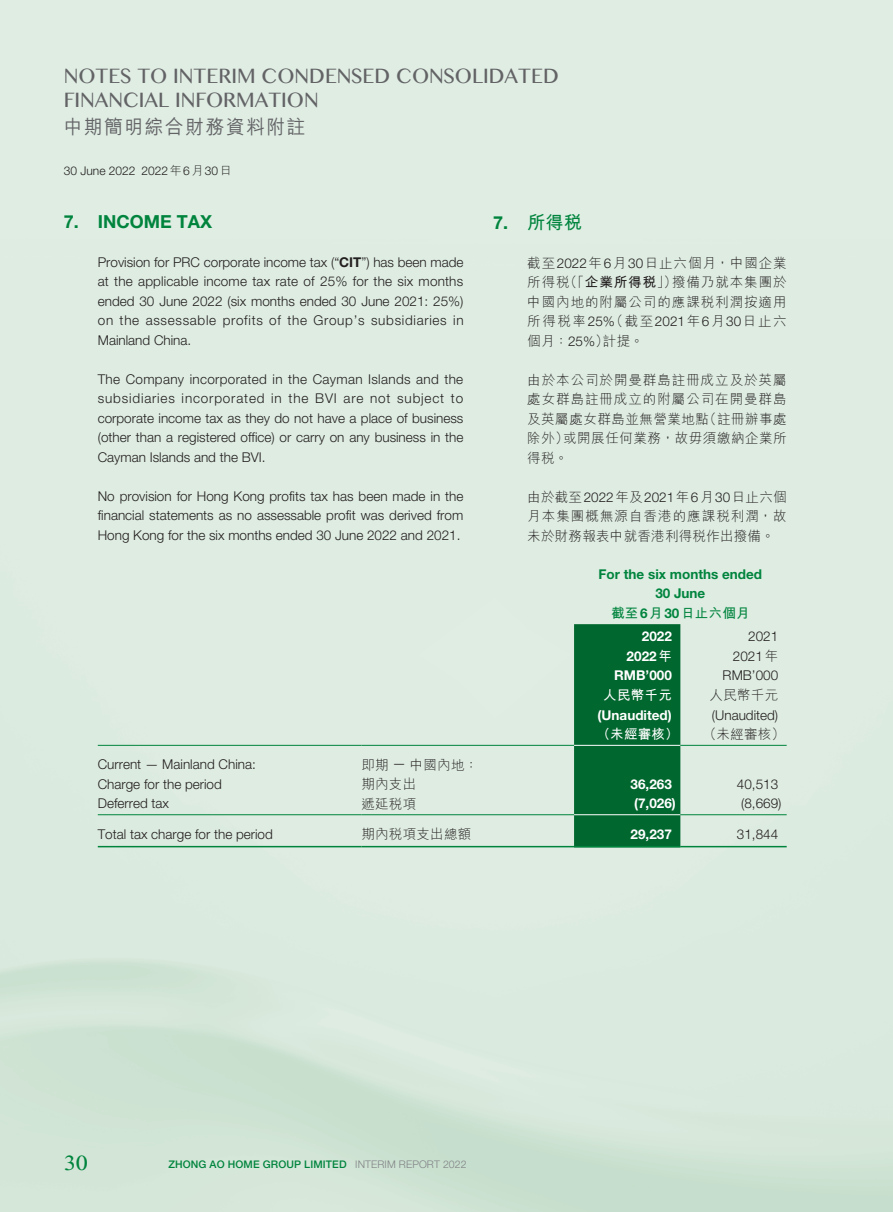
<style>
.page{position:relative;width:893px;height:1212px;background:#fff}
.page>*{position:absolute;margin:0;border:0;box-sizing:border-box;transform-origin:0 0}
.t1{font:21px/24px "Gurmukhi MN";color:#636366;scale:.95 1}
.t2{font:21px "Gurmukhi MN";color:#00843d}
.t3{font:500 19.5px "M Hei HK";letter-spacing:.095em;color:#636366;scale:.95 1}
._01_H1_E{font:700 18px "Helvetica Neue LT Std";color:#00843d}
._001_H1_C{font:700 18px "M Hei HK";color:#00843d}
._00_txt_E{font:300 13.5px/19.5px "Helvetica Neue LT Std";color:#231f20;text-align:justify}
._000_txt_C{font:300 13.5px/19.5px "M Hei HK";letter-spacing:.065em;color:#231f20;text-align:justify}
._50_Table_txt{font:300 13.5px "Helvetica Neue LT Std";color:#231f20}
._50_Table_txt-2{font:700 13.5px "Helvetica Neue LT Std";color:#fff}
._50_Table_txt-3{font:300 13.5px "M Hei HK";letter-spacing:.02em;color:#231f20}
._50_Table_txt-4{font:700 13.5px "Helvetica Neue LT Std";color:#00843d}
._50_Table_txt-5{font:700 13.5px "M Hei HK";letter-spacing:.02em;color:#00843d}
._50_Table_txt-6{font:700 13.5px "M Hei HK";letter-spacing:.02em;color:#fff}
.t4{font:300 12px "Helvetica Neue LT Std";color:#231f20}
.t5{font:500 10.5px "Helvetica Neue LT Std";letter-spacing:.01em;color:#00843d}
.s1{font-family:"M Hei HK"}
.s2{font-weight:700}
.s3{font-family:"Helvetica Neue LT Std"}
.s4{font-weight:300;color:#808285}
</style>
<div class="page">
<img style="left:0;top:0;width:893px;height:1212px">
<div style="left:574px;top:624px;width:106px;height:222px;background:#00672e"></div>
<hr style="left:98px;top:745px;width:263px;height:1px;background:#00843d">
<hr style="left:361px;top:745px;width:213px;height:1px;background:#00843d">
<hr style="left:574px;top:745px;width:106px;height:1px;background:#fff">
<hr style="left:680px;top:745px;width:107px;height:1px;background:#00843d">
<hr style="left:98px;top:814px;width:263px;height:1px;background:#00843d">
<hr style="left:361px;top:814px;width:213px;height:1px;background:#00843d">
<hr style="left:574px;top:814px;width:106px;height:1px;background:#fff">
<hr style="left:680px;top:814px;width:107px;height:1px;background:#00843d">
<hr style="left:98px;top:846px;width:263px;height:1px;background:#00843d">
<hr style="left:361px;top:846px;width:213px;height:1px;background:#00843d">
<hr style="left:574px;top:846px;width:106px;height:1px;background:#00843d">
<hr style="left:680px;top:846px;width:107px;height:1px;background:#00843d">
<h1 class="t1" style="left:64px;top:64px;width:523px">NOTES TO INTERIM CONDENSED CONSOLIDATED<br>FINANCIAL INFORMATION</h1>
<h2 class="t3" style="left:64px;top:113px;width:256px">中期簡明綜合財務資料附註</h2>
<p class="t4" style="left:64px;top:164px;width:170px">30 June 2022 2022<span class="s1">年</span>6<span class="s1">月</span>30<span class="s1">日</span></p>
<p class="_01_H1_E" style="left:64px;top:210px;width:150px">7. INCOME TAX</p>
<p class="_00_txt_E" style="left:98px;top:252px;width:367px">Provision for PRC corporate income tax (“<span class="s2">CIT</span>”) has been made at the applicable income tax rate of 25% for the six months ended 30 June 2022 (six months ended 30 June 2021: 25%) on the assessable profits of the Group’s subsidiaries in Mainland China.</p>
<p class="_00_txt_E" style="left:98px;top:369px;width:367px">The Company incorporated in the Cayman Islands and the subsidiaries incorporated in the BVI are not subject to corporate income tax as they do not have a place of business (other than a registered office) or carry on any business in the Cayman Islands and the BVI.</p>
<p class="_00_txt_E" style="left:98px;top:486px;width:367px">No provision for Hong Kong profits tax has been made in the financial statements as no assessable profit was derived from Hong Kong for the six months ended 30 June 2022 and 2021.</p>
<p class="_001_H1_C" style="left:493px;top:209px;width:90px"><span class="s3">7.</span> 所得稅</p>
<p class="_000_txt_C" style="left:527px;top:253px;width:261px">截至<span class="s3">2022</span>年<span class="s3">6</span>月<span class="s3">30</span>日止六個月，中國企業所得稅（「<span class="s2">企業所得稅</span>」）撥備乃就本集團於中國內地的附屬公司的應課稅利潤按適用所得稅率<span class="s3">25%</span>（截至<span class="s3">2021</span>年<span class="s3">6</span>月<span class="s3">30</span>日止六個月：<span class="s3">25%</span>）計提。</p>
<p class="_000_txt_C" style="left:527px;top:370px;width:261px">由於本公司於開曼群島註冊成立及於英屬處女群島註冊成立的附屬公司在開曼群島及英屬處女群島並無營業地點（註冊辦事處除外）或開展任何業務，故毋須繳納企業所得稅。</p>
<p class="_000_txt_C" style="left:527px;top:487px;width:261px">由於截至<span class="s3">2022</span>年及<span class="s3">2021</span>年<span class="s3">6</span>月<span class="s3">30</span>日止六個月本集團概無源自香港的應課稅利潤，故未於財務報表中就香港利得稅作出撥備。</p>
<p class="_50_Table_txt-4" style="left:599px;top:565px;width:165px">For the six months ended</p>
<p class="_50_Table_txt-4" style="left:655px;top:585px;width:52px">30 June</p>
<p class="_50_Table_txt-5" style="left:611px;top:603px;width:140px">截至<span class="s3">6</span>月<span class="s3">30</span>日止六個月</p>
<p class="_50_Table_txt-2" style="left:642px;top:628px;width:32px">2022</p>
<p class="_50_Table_txt" style="left:748px;top:628px;width:32px">2021</p>
<p class="_50_Table_txt-2" style="left:627px;top:648px;width:47px">2022<span class="s1">年</span></p>
<p class="_50_Table_txt" style="left:733px;top:648px;width:47px">2021<span class="s1">年</span></p>
<p class="_50_Table_txt-2" style="left:614px;top:667px;width:59px">RMB’000</p>
<p class="_50_Table_txt" style="left:723px;top:667px;width:57px">RMB’000</p>
<p class="_50_Table_txt-6" style="left:603px;top:686px;width:70px">人民幣千元</p>
<p class="_50_Table_txt-3" style="left:710px;top:689px;width:70px">人民幣千元</p>
<p class="_50_Table_txt-2" style="left:598px;top:707px;width:76px">(Unaudited)</p>
<p class="_50_Table_txt" style="left:712px;top:707px;width:68px">(Unaudited)</p>
<p class="_50_Table_txt-6" style="left:597px;top:725px;width:83px">（未經審核）</p>
<p class="_50_Table_txt-3" style="left:703px;top:728px;width:83px">（未經審核）</p>
<p class="_50_Table_txt" style="left:98px;top:756px;width:160px">Current — Mainland China:</p>
<p class="_50_Table_txt-3" style="left:361px;top:758px;width:118px">即期 <sup>—</sup> 中國內地：</p>
<p class="_50_Table_txt" style="left:98px;top:776px;width:126px">Charge for the period</p>
<p class="_50_Table_txt-3" style="left:361px;top:777px;width:56px">期內支出</p>
<p class="_50_Table_txt-2" style="left:631px;top:776px;width:43px">36,263</p>
<p class="_50_Table_txt" style="left:737px;top:776px;width:43px">40,513</p>
<p class="_50_Table_txt" style="left:98px;top:795px;width:73px">Deferred tax</p>
<p class="_50_Table_txt-3" style="left:361px;top:797px;width:56px">遞延稅項</p>
<p class="_50_Table_txt-2" style="left:634px;top:795px;width:43px">(7,026)</p>
<p class="_50_Table_txt" style="left:741px;top:795px;width:42px">(8,669)</p>
<p class="_50_Table_txt" style="left:98px;top:826px;width:177px">Total tax charge for the period</p>
<p class="_50_Table_txt-3" style="left:361px;top:827px;width:111px">期內稅項支出總額</p>
<p class="_50_Table_txt-2" style="left:631px;top:825px;width:43px">29,237</p>
<p class="_50_Table_txt" style="left:737px;top:826px;width:43px">31,844</p>
<h1 class="t2" style="left:64px;top:1150px;width:26px">30</h1>
<p class="t5" style="left:168px;top:1158px;width:300px">ZHONG AO HOME GROUP LIMITED <span class="s4">INTERIM REPORT 2022</span></p>
</div>
